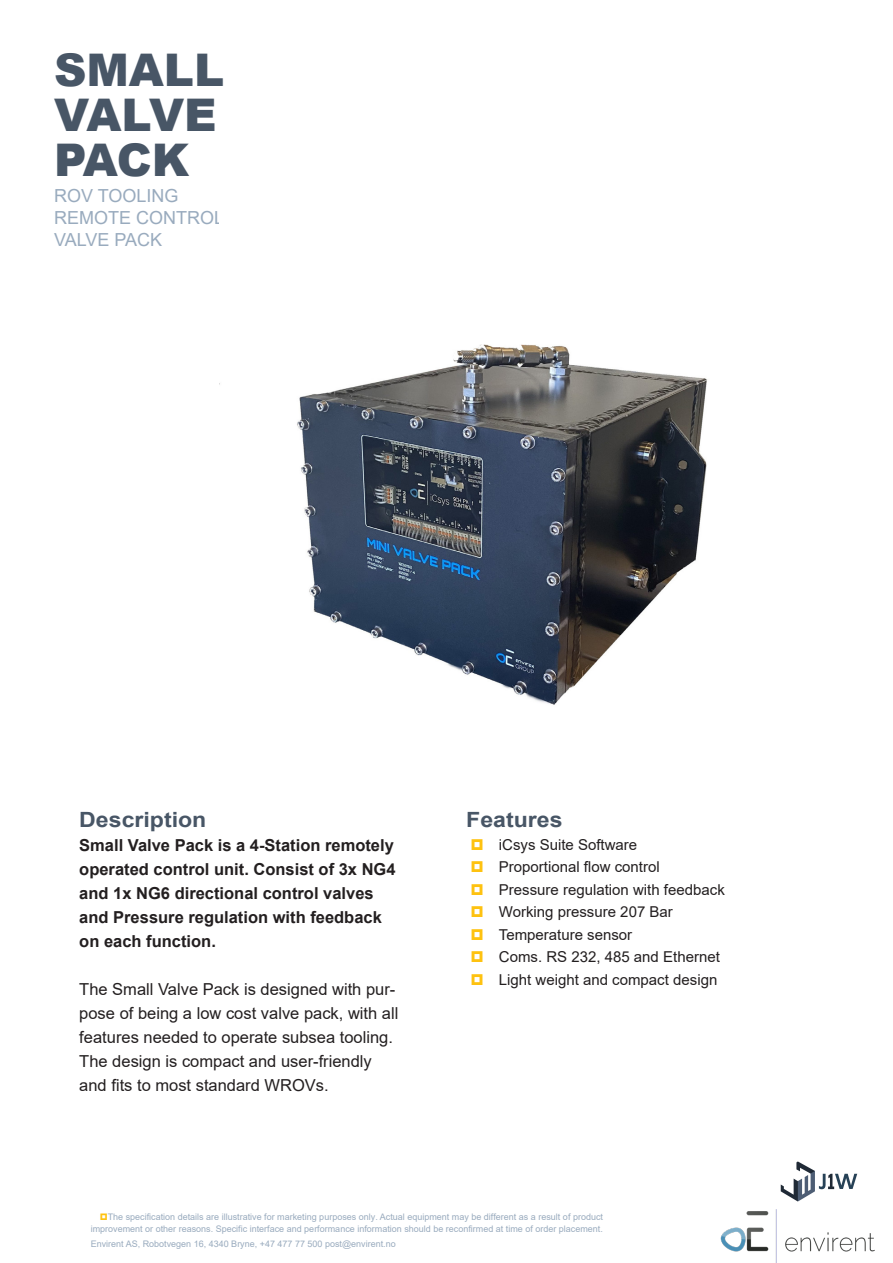
<style>
.page{position:relative;width:893px;height:1263px;background:#fff}
.page>*{position:absolute;margin:0;border:0;box-sizing:border-box;transform-origin:0 0}
.t1{font:900 45px "Arial";color:#485666}
.t2{font:700 21px "Arial";color:#485666;scale:1.1 1}
.t3{font:18px/21.6px "Arial";color:#99abbe}
.t4{font:16.5px/24px "Arial";color:#231f20}
.t5{font:700 16.5px/24px "Arial";color:#231f20}
.t6{font:15px "Arial";color:#231f20}
.t7{font:9px/12px "Arial";color:#99abbe;text-align:right}
.s1{font-style:inherit}
</style>
<div class="page">
<img style="left:720px;top:1209px;width:155px;height:54px">
<img style="left:297px;top:344px;width:410px;height:361px">
<img style="left:780px;top:1161px;width:78px;height:41px">
<p class="t1" style="left:54px;top:37px;width:172px">SMALL</p>
<p class="t1" style="left:54px;top:82px;width:164px">VALVE</p>
<p class="t1" style="left:54px;top:127px;width:137px">PACK</p>
<p class="t3" style="left:54px;top:185px;width:172px">ROV TOOLING<br>REMOTE CONTROL</p>
<p class="t3" style="left:54px;top:228px;width:110px">VALVE PACK</p>
<p class="t2" style="left:79px;top:805px;width:117px">Description</p>
<p class="t5" style="left:79px;top:833px;width:318px">Small Valve Pack is a 4-Station remotely operated control unit. Consist of 3x NG4 and 1x NG6 directional control valves and Pressure regulation with feedback on each function.</p>
<p class="t4" style="left:79px;top:977px;width:321px">The Small Valve Pack is designed with pur&shy;pose of being a low cost valve pack, with all features needed to operate subsea tooling.<br>The design is compact and user-friendly and fits to most standard WROVs.</p>
<p class="t2" style="left:466px;top:805px;width:89px">Features</p>
<p class="t6" style="left:499px;top:834px;width:140px">iCsys Suite Software</p>
<p class="t6" style="left:499px;top:856px;width:162px">Proportional flow control</p>
<p class="t6" style="left:499px;top:879px;width:227px">Pressure regulation with feedback</p>
<p class="t6" style="left:499px;top:901px;width:175px">Working pressure 207 Bar</p>
<p class="t6" style="left:499px;top:924px;width:135px">Temperature sensor</p>
<p class="t6" style="left:499px;top:946px;width:222px">Coms. RS 232, 485 and Ethernet</p>
<p class="t6" style="left:499px;top:969px;width:220px">Light weight and compact design</p>
<p class="t7" style="left:91px;top:1211px;width:514px">The specification details are illustrative for marketing purposes only. Actual equipment may be different as a result of product improvement or other reasons. Specific interface and performance information should be reconfirmed at time of order placement.</p>
<p class="t7" style="left:91px;top:1238px;width:307px">Envirent AS, <span class="s1">Robotvegen 16</span>, 43<span class="s1">40 Bryne</span>, +47 477 77 500 post@envirent.no</p>
</div>
